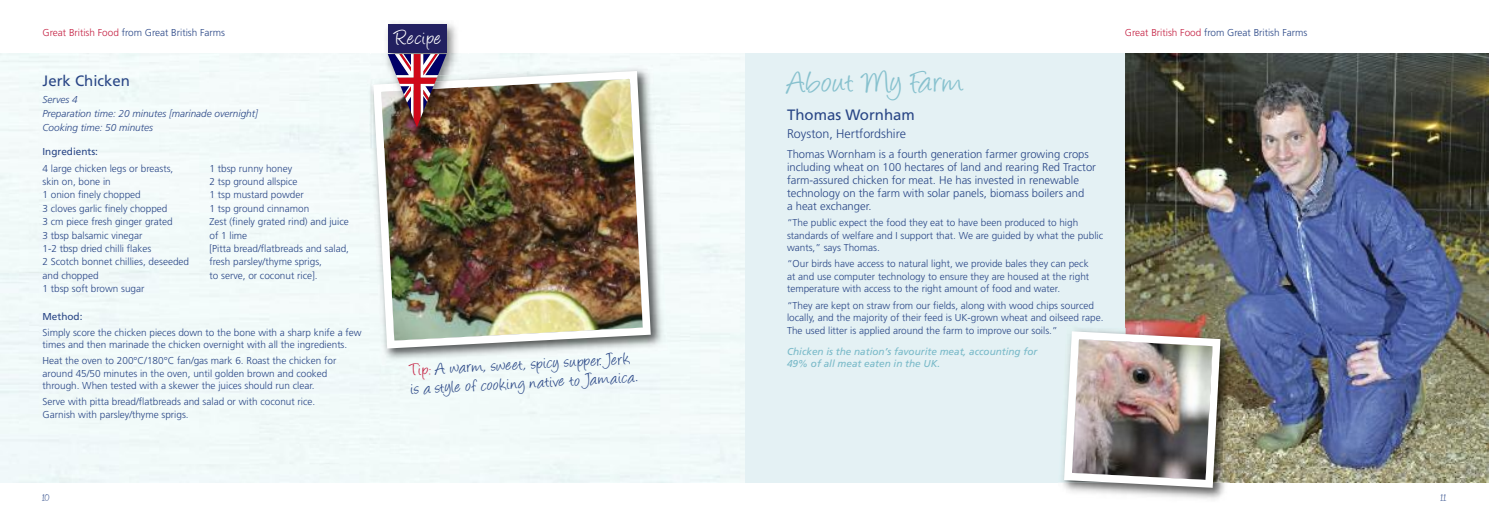
<style>
.page{position:relative;width:1489px;height:525px;background:#fff}
.page>*{position:absolute;margin:0;border:0;box-sizing:border-box;transform-origin:0 0}
.t1{font:35px "Angelina";letter-spacing:.02em;color:#87c1ce}
.t2{font:22.12px "Angelina";letter-spacing:.045em;color:#fff}
.t3{font:18.75px/18.8px "Angelina";color:#294686}
.t4{font:15px "Frutiger";color:#294686}
.t5{font:300 12.5px "Frutiger";color:#294686}
.t6{font:300 11.25px/13.1px "Frutiger";color:#294686}
.t7{font:11.25px "Angelina";color:#294686}
.t8{font:300 10px/13.4px "Frutiger";color:#294686}
.t9{font:italic 10px/12.5px "Frutiger";color:#78b9c8}
.t10{font:italic 300 10px/13.8px "Frutiger";color:#294686}
.t11{font:10px "Frutiger";color:#294686}
.s1{color:#c42042}
</style>
<div class="page">
<div style="left:721px;top:53px;width:739px;height:429px;background:#e4f1f4"></div>
<img style="left:1125px;top:53px;width:363px;height:429px">
<div style="left:0;top:53px;width:744px;height:429px;background:#f2fafa"></div>
<img style="left:367px;top:64px;width:301px;height:301px">
<img style="left:369px;top:67px;width:285px;height:285px">
<img style="left:371px;top:23px;width:97px;height:51px">
<img style="left:371px;top:74px;width:97px;height:74px">
<img style="left:373px;top:80px;width:95px;height:68px">
<img style="left:381px;top:87px;width:87px;height:61px">
<img style="left:388px;top:54px;width:58px;height:73px">
<div style="left:388px;top:25px;width:58px;height:28px;background:#222060"></div>
<img style="left:1057px;top:482px;width:172px;height:17px">
<img style="left:1224px;top:328px;width:13px;height:154px">
<img style="left:1060px;top:327px;width:164px;height:164px">
<p class="t8" style="left:43px;top:26px;width:184px"><span class="s1">Great British Food</span> from Great British Farms</p>
<h2 class="t2" style="left:394px;top:28px;width:48px">Recipe</h2>
<p class="t8" style="left:1124px;top:26px;width:184px"><span class="s1">Great British Food</span> from Great British Farms</p>
<h3 class="t4" style="left:43px;top:74px;width:89px">Jerk Chicken</h3>
<p class="t10" style="left:43px;top:93px;width:217px">Serves 4<br>Preparation time: 20 minutes [marinade overnight]<br>Cooking time: 50 minutes</p>
<p class="t11" style="left:43px;top:147px;width:57px">Ingredients:</p>
<p class="t8" style="left:43px;top:162px;width:148px">4 large chicken legs or breasts, skin on, bone in<br>1 onion finely chopped<br>3 cloves garlic finely chopped<br>3 cm piece fresh ginger grated<br>3 tbsp balsamic vinegar<br>1-2 tbsp dried chilli flakes<br>2 Scotch bonnet chillies, deseeded and chopped<br>1 tbsp soft brown sugar</p>
<p class="t8" style="left:209px;top:162px;width:141px">1 tbsp runny honey<br>2 tsp ground allspice<br>1 tsp mustard powder<br>1 tsp ground cinnamon<br>Zest (finely grated rind) and juice of 1 lime<br>[Pitta bread/flatbreads and salad, fresh parsley/thyme sprigs,<br>to serve, or coconut rice].</p>
<p class="t11" style="left:43px;top:312px;width:41px">Method:</p>
<p class="t8" style="left:43px;top:326px;width:320px;line-height:12.5px">Simply score the chicken pieces down to the bone with a sharp knife a few times and then marinade the chicken overnight with all the ingredients.</p>
<p class="t8" style="left:43px;top:355px;width:295px;line-height:12.5px">Heat the oven to 200°C/180°C fan/gas mark 6. Roast the chicken for around 45/50 minutes in the oven, until golden brown and cooked through. When tested with a skewer the juices should run clear.</p>
<p class="t8" style="left:43px;top:396px;width:274px;line-height:12.5px">Serve with pitta bread/flatbreads and salad or with coconut rice.<br>Garnish with parsley/thyme sprigs.</p>
<h3 class="t3" style="left:409px;top:362px;width:229px;rotate:-3deg"><span class="s1">Tip:</span> A warm, sweet, spicy supper. Jerk is a style of cooking native to Jamaica.</h3>
<h1 class="t1" style="left:787px;top:67px;width:178px">About My Farm</h1>
<h3 class="t4" style="left:787px;top:109px;width:129px">Thomas Wornham</h3>
<p class="t5" style="left:787px;top:128px;width:120px">Royston, Hertfordshire</p>
<p class="t6" style="left:787px;top:148px;width:310px">Thomas Wornham is a fourth generation farmer growing crops including wheat on 100 hectares of land and rearing Red Tractor farm-assured chicken for meat. He has invested in renewable technology on the farm with solar panels, biomass boilers and<br>a heat exchanger.</p>
<p class="t8" style="left:787px;top:217px;width:318px;line-height:12.5px">“The public expect the food they eat to have been produced to high standards of welfare and I support that. We are guided by what the public wants,” says Thomas.</p>
<p class="t8" style="left:787px;top:258px;width:304px;line-height:12.5px;text-align:justify">“Our birds have access to natural light, we provide bales they can peck at and use computer technology to ensure they are housed at the right temperature with access to the right amount of food and water.</p>
<p class="t8" style="left:787px;top:299px;width:318px;line-height:12.5px">“They are kept on straw from our fields, along with wood chips sourced locally, and the majority of their feed is UK-grown wheat and oilseed rape.<br>The used litter is applied around the farm to improve our soils.”</p>
<p class="t9" style="left:787px;top:346px;width:252px">Chicken is the nation’s favourite meat, accounting for<br>49% of all meat eaten in the UK.</p>
<p class="t7" style="left:43px;top:493px;width:9px">10</p>
<p class="t7" style="left:1440px;top:493px;width:7px">11</p>
</div>
